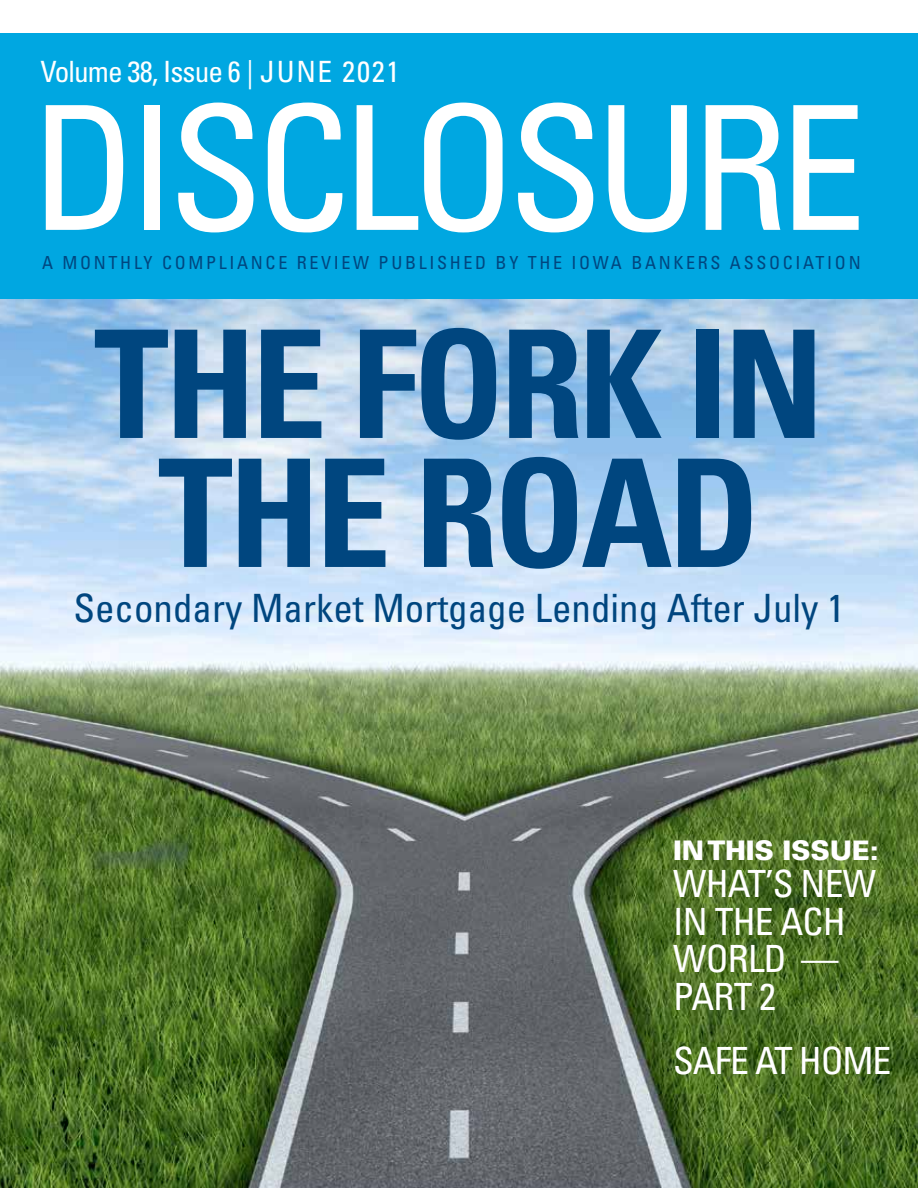
<style>
.page{position:relative;width:918px;height:1188px;background:#fff}
.page>*{position:absolute;margin:0;border:0;box-sizing:border-box;transform-origin:0 0}
.t1{font:condensed 172.8px "Univers";letter-spacing:-.05em;color:#fff}
.t2{font:700 condensed 150px/129px "Univers";letter-spacing:-.03em;color:#00467f;text-align:center}
.t3{font:condensed 39px "Univers";color:#00467f}
.t4{font:condensed 37.5px/37.5px "Univers";letter-spacing:-.02em;color:#fff}
.t5{font:condensed 29.25px "Univers";letter-spacing:-.03em;color:#fff}
.t6{font:900 27px "Univers";letter-spacing:-.01em;color:#fff}
.t7{font:condensed 18px "Univers";letter-spacing:.15em;color:#00467f}
</style>
<div class="page">
<img style="left:0;top:299px;width:918px;height:889px">
<div style="left:0;top:33px;width:918px;height:266px;background:#00a7e1"></div>
<h3 class="t5" style="left:40px;top:53px;width:361px">Volume 38, Issue 6 | JUNE 2021</h3>
<h1 class="t1" style="left:31px;top:59px;width:836px">DISCLOSURE</h1>
<p class="t7" style="left:42px;top:252px;width:820px">A MONTHLY COMPLIANCE REVIEW PUBLISHED BY THE IOWA BANKERS ASSOCIATION</p>
<h2 class="t2" style="left:94px;top:320px;width:732px">THE FORK IN<br>THE ROAD</h2>
<h3 class="t3" style="left:73px;top:584px;width:773px">Secondary Market Mortgage Lending After July 1</h3>
<h3 class="t6" style="left:673px;top:833px;width:207px">IN THIS ISSUE:</h3>
<h3 class="t4" style="left:673px;top:865px;width:204px">WHAT’S NEW<br>IN THE ACH<br>WORLD —<br>PART 2</h3>
<h3 class="t4" style="left:673px;top:1042px;width:220px">SAFE AT HOME</h3>
</div>
